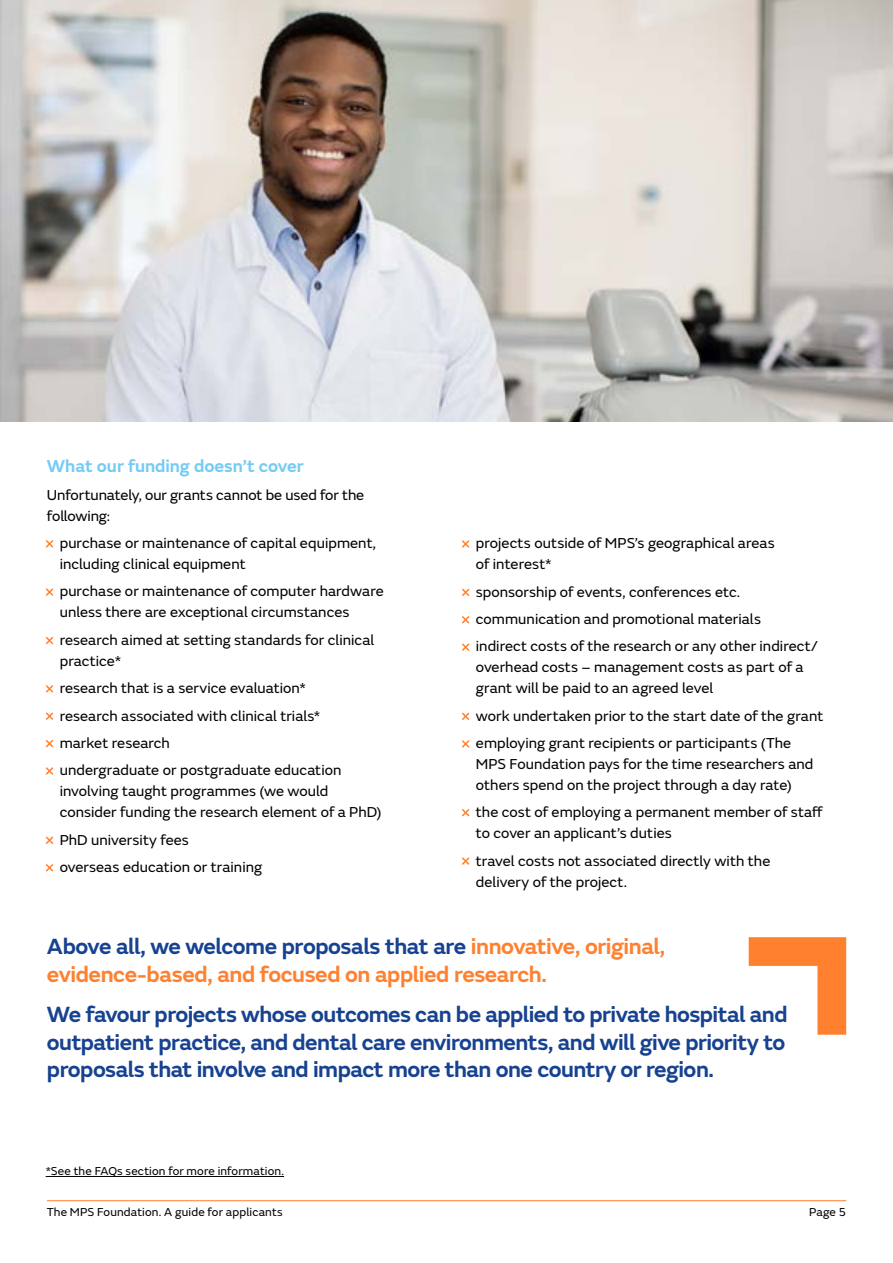
<style>
.page{position:relative;width:893px;height:1263px;background:#fff}
.page>*{position:absolute;margin:0;border:0;box-sizing:border-box;transform-origin:0 0}
.t1{font:600 22.95px/27.6px "FS Emeric";letter-spacing:-.025em;color:#174290;text-align:justify}
.t2{font:600 22.95px/27.6px "FS Emeric";letter-spacing:-.02em;color:#ff8130}
.t3{font:600 18px "FS Emeric";color:#75cbf4}
.t4{font:15px/21px "FS Emeric";letter-spacing:.005em;color:#000}
.t5{font:12px "FS Emeric";letter-spacing:.01em;color:#000}
.s1{color:#174290}
</style>
<div class="page">
<hr style="left:47px;top:1200px;width:799px;height:1px;background:#ff8130">
<img style="left:0;top:0;width:893px;height:421px">
<svg style="left:462px;top:540px;width:8px;height:8px"></svg>
<svg style="left:45px;top:540px;width:9px;height:8px"></svg>
<svg style="left:45px;top:588px;width:9px;height:8px"></svg>
<svg style="left:45px;top:636px;width:9px;height:9px"></svg>
<svg style="left:45px;top:685px;width:9px;height:8px"></svg>
<svg style="left:45px;top:712px;width:9px;height:8px"></svg>
<svg style="left:45px;top:739px;width:9px;height:9px"></svg>
<svg style="left:45px;top:767px;width:9px;height:8px"></svg>
<svg style="left:45px;top:836px;width:9px;height:8px"></svg>
<svg style="left:45px;top:864px;width:9px;height:8px"></svg>
<svg style="left:462px;top:588px;width:8px;height:8px"></svg>
<svg style="left:462px;top:616px;width:8px;height:8px"></svg>
<svg style="left:462px;top:643px;width:8px;height:8px"></svg>
<svg style="left:462px;top:712px;width:8px;height:9px"></svg>
<svg style="left:462px;top:740px;width:8px;height:8px"></svg>
<svg style="left:462px;top:809px;width:8px;height:8px"></svg>
<svg style="left:462px;top:857px;width:8px;height:8px"></svg>
<hr style="left:46px;top:1176px;width:238px;height:1px;background:#000">
<svg style="left:749px;top:937px;width:97px;height:98px"></svg>
<p class="t3" style="left:47px;top:452px;width:258px">What our funding doesn’t cover</p>
<p class="t4" style="left:47px;top:483px;width:319px">Unfortunately, our grants cannot be used for the following:</p>
<p class="t4" style="left:60px;top:532px;width:318px">purchase or maintenance of capital equipment, including clinical equipment</p>
<p class="t4" style="left:60px;top:580px;width:326px">purchase or maintenance of computer hardware unless there are exceptional circumstances</p>
<p class="t4" style="left:60px;top:628px;width:316px">research aimed at setting standards for clinical practice*</p>
<p class="t4" style="left:60px;top:674px;width:283px;line-height:27.3px">research that is a service evaluation* research associated with clinical trials* market research<br>undergraduate or postgraduate education</p>
<p class="t4" style="left:60px;top:780px;width:323px">involving taught programmes (we would consider funding the research element of a PhD)</p>
<p class="t4" style="left:60px;top:825px;width:204px;line-height:27.3px">PhD university fees<br>overseas education or training</p>
<p class="t4" style="left:476px;top:532px;width:300px">projects outside of MPS’s geographical areas of interest*</p>
<p class="t4" style="left:476px;top:577px;width:343px;line-height:27.3px">sponsorship of events, conferences etc. communication and promotional materials<br>indirect costs of the research or any other indirect/</p>
<p class="t4" style="left:476px;top:656px;width:329px">overhead costs – management costs as part of a grant will be paid to an agreed level</p>
<p class="t4" style="left:476px;top:701px;width:349px;line-height:27.3px">work undertaken prior to the start date of the grant employing grant recipients or participants (The</p>
<p class="t4" style="left:476px;top:753px;width:339px">MPS Foundation pays for the time researchers and others spend on the project through a day rate)</p>
<p class="t4" style="left:476px;top:801px;width:349px">the cost of employing a permanent member of staff to cover an applicant’s duties</p>
<p class="t4" style="left:476px;top:849px;width:296px">travel costs not associated directly with the delivery of the project.</p>
<h1 class="t2" style="left:47px;top:931px;width:620px"><span class="s1">Above all, we welcome proposals that are</span> innovative, original, evidence-based, and focused on applied research.</h1>
<h1 class="t1" style="left:47px;top:999px;width:742px">We favour projects whose outcomes can be applied to private hospital and outpatient practice, and dental care environments, and will give priority to proposals that involve and impact more than one country or region.</h1>
<p class="t5" style="left:46px;top:1163px;width:240px">*See the FAQs section for more information.</p>
<p class="t5" style="left:47px;top:1203px;width:237px">The MPS Foundation. A guide for applicants</p>
<p class="t5" style="left:809px;top:1203px;width:39px">Page 5</p>
</div>
